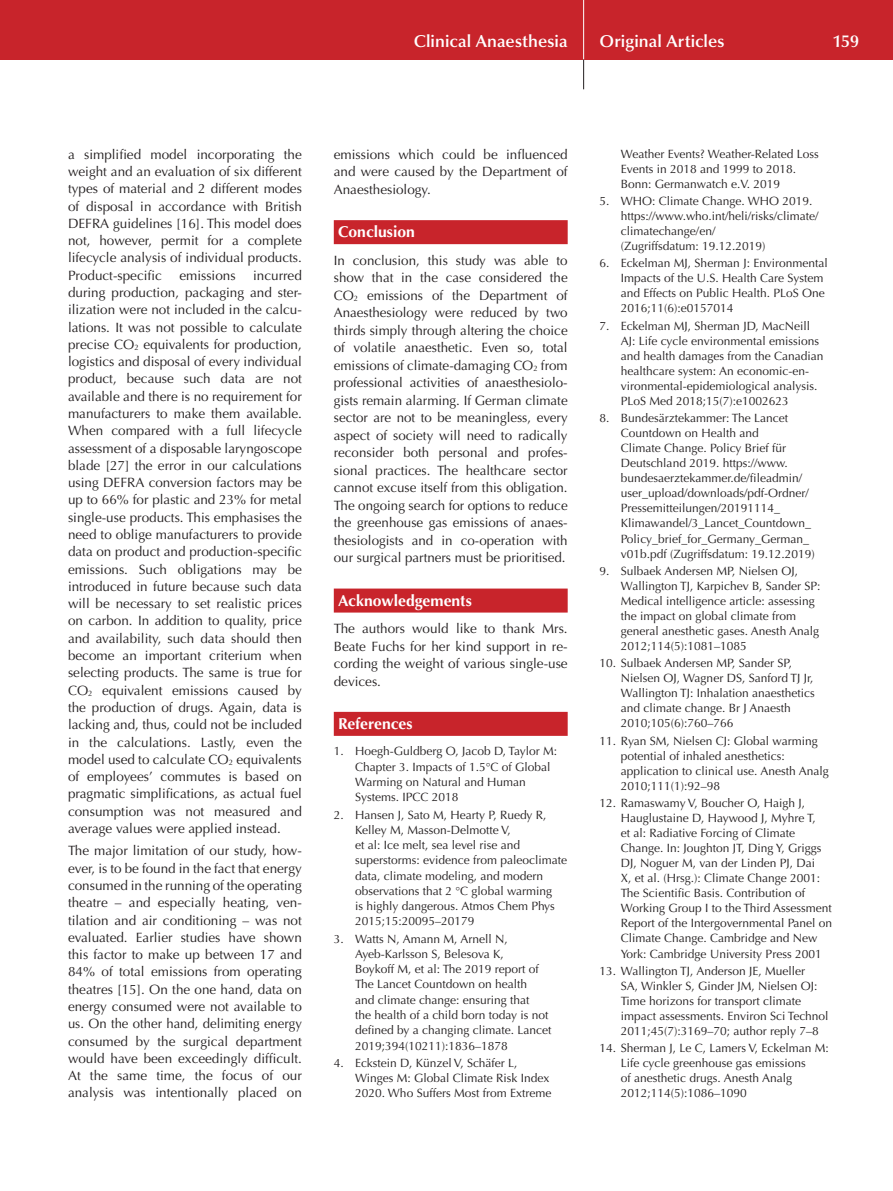
<style>
.page{position:relative;width:893px;height:1191px;background:#fff}
.page>*{position:absolute;margin:0;border:0;box-sizing:border-box;transform-origin:0 0}
.t1{font:600 17.25px "Optima";color:#fff}
.t2{font:700 15.75px "Optima";color:#fff}
.t3{font:13.5px/17.2px "Optima";color:#231f20;text-align:justify}
.t4{font:12px/15px "Optima";color:#231f20}
</style>
<div class="page">
<div style="left:0;top:0;width:893px;height:60px;background:#c8242b"></div>
<hr style="left:583px;top:0;width:1px;height:60px;background:#fff">
<svg style="left:583px;top:60px;width:1px;height:29px"></svg>
<div style="left:334px;top:220px;width:234px;height:24px;background:#c8242b"></div>
<div style="left:334px;top:588px;width:234px;height:24px;background:#c8242b"></div>
<div style="left:334px;top:712px;width:234px;height:24px;background:#c8242b"></div>
<p class="t1" style="left:414px;top:31px;width:155px">Clinical Anaesthesia</p>
<p class="t1" style="left:600px;top:31px;width:126px">Original Articles</p>
<p class="t1" style="left:833px;top:31px;width:28px">159</p>
<p class="t3" style="left:68px;top:146px;width:235px">a simplified model incorporating the weight and an evaluation of six different types of material and 2 different modes of disposal in accordance with British DEFRA guidelines [16]. This model does not, however, permit for a complete lifecycle analysis of individual products.<br>Product-specific</p>
<p class="t3" style="left:68px;top:267px;width:235px;text-indent:185px">incurred during production, packaging and ster&shy;ilization were not included in the calcu&shy;lations. It was not possible to calculate precise CO<sub>2</sub> equivalents for production, logistics and disposal of every individual product, because such data are not available and there is no requirement for manufacturers to make them available.<br>When compared with a full lifecycle assessment of a disposable laryngoscope blade [27] the error in our calculations using DEFRA conversion factors may be up to 66% for plastic and 23% for metal single-use products. This emphasises the need to oblige manufacturers to provide data on product and production-specific emissions. Such obligations may be introduced in future because such data will be necessary to set realistic prices on carbon. In addition to quality, price and availability, such data should then become an important criterium when selecting products. The same is true for CO<sub>2</sub> equivalent emissions caused by the production of drugs. Again, data is lacking and, thus, could not be included in the calculations. Lastly, even the model used to calculate CO<sub>2</sub> equivalents of employees’ commutes is based on pragmatic simplifications, as actual fuel consumption was not measured and average values were applied instead.</p>
<p class="t3" style="left:68px;top:842px;width:235px">The major limitation of our study, how&shy;ever, is to be found in the fact that energy consumed in the running of the operating theatre – and especially heating, ven&shy;tilation and air conditioning – was not evaluated. Earlier studies have shown this factor to make up between 17 and 84% of total emissions from operating theatres [15]. On the one hand, data on energy consumed were not available to us. On the other hand, delimiting energy consumed by the surgical department would have been exceedingly difficult.<br>At the same time, the focus of our analysis was intentionally placed on</p>
<p class="t3" style="left:179px;top:267px;width:58px">emissions</p>
<p class="t3" style="left:334px;top:146px;width:235px">emissions which could be influenced and were caused by the Department of Anaesthesiology.</p>
<p class="t2" style="left:338px;top:223px;width:78px">Conclusion</p>
<p class="t3" style="left:334px;top:251px;width:235px">In conclusion, this study was able to show that in the case considered the CO<sub>2</sub> emissions of the Department of Anaesthesiology were reduced by two thirds simply through altering the choice of volatile anaesthetic. Even so, total emissions of climate-damaging CO<sub>2</sub> from professional activities of anaesthesiolo&shy;gists remain alarming. If German climate sector are not to be meaningless, every aspect of society will need to radically reconsider both personal and profes&shy;sional practices. The healthcare sector cannot excuse itself from this obligation.<br>The ongoing search for options to reduce the greenhouse gas emissions of anaes&shy;thesiologists and in co-operation with our surgical partners must be prioritised.</p>
<p class="t2" style="left:338px;top:591px;width:135px">Acknowledgements</p>
<p class="t3" style="left:334px;top:620px;width:235px">The authors would like to thank Mrs.<br>Beate Fuchs for her kind support in re&shy;cording the weight of various single-use devices.</p>
<p class="t2" style="left:338px;top:714px;width:76px">References</p>
<p class="t4" style="left:355px;top:744px;width:203px;text-indent:-21px">1. Hoegh-Guldberg O, Jacob D, Taylor M:<br>Chapter 3. Impacts of 1.5°C of Global<br>Warming on Natural and Human<br>Systems. IPCC 2018</p>
<p class="t4" style="left:355px;top:807px;width:214px;text-indent:-21px">2. Hansen J, Sato M, Hearty P, Ruedy R, Kelley M, Masson-Delmotte V,<br>et al: Ice melt, sea level rise and superstorms: evidence from paleoclimate data, climate modeling, and modern observations that 2 °C global warming<br>is highly dangerous. Atmos Chem Phys 2015;15:20095–20179</p>
<p class="t4" style="left:355px;top:931px;width:198px;text-indent:-21px">3. Watts N, Amann M, Arnell N,<br>Ayeb-Karlsson S, Belesova K,<br>Boykoff M, et al: The 2019 report of<br>The Lancet Countdown on health<br>and climate change: ensuring that<br>the health of a child born today is not defined by a changing climate. Lancet<br>2019;394(10211):1836–1878</p>
<p class="t4" style="left:355px;top:1055px;width:198px;text-indent:-21px">4. Eckstein D, Künzel V, Schäfer L,<br>Winges M: Global Climate Risk Index<br>2020. Who Suffers Most from Extreme</p>
<p class="t4" style="left:621px;top:146px;width:199px">Weather Events? Weather-Related Loss<br>Events in 2018 and 1999 to 2018.<br>Bonn: Germanwatch e.V. 2019</p>
<p class="t4" style="left:621px;top:193px;width:199px;text-indent:-21px">5. WHO: Climate Change. WHO 2019. https://www.who.int/heli/risks/climate/ climatechange/en/<br>(Zugriffsdatum: 19.12.2019)</p>
<p class="t4" style="left:621px;top:256px;width:209px;text-indent:-21px">6. Eckelman MJ, Sherman J: Environmental Impacts of the U.S. Health Care System and Effects on Public Health. PLoS One 2016;11(6):e0157014</p>
<p class="t4" style="left:621px;top:318px;width:204px;text-indent:-21px">7. Eckelman MJ, Sherman JD, MacNeill AJ: Life cycle environmental emissions and health damages from the Canadian healthcare system: An economic-en&shy;vironmental-epidemiological analysis.<br>PLoS Med 2018;15(7):e1002623</p>
<p class="t4" style="left:621px;top:411px;width:196px;text-indent:-21px">8. Bundesärztekammer: The Lancet Countdown on Health and<br>Climate Change. Policy Brief für Deutschland 2019. https://www. bundesaerztekammer.de/fileadmin/ user_upload/downloads/pdf-Ordner/ Pressemitteilungen/20191114_ Klimawandel/3_Lancet_Countdown_ Policy_brief_for_Germany_German_ v01b.pdf (Zugriffsdatum: 19.12.2019)</p>
<p class="t4" style="left:621px;top:563px;width:201px;text-indent:-21px">9. Sulbaek Andersen MP, Nielsen OJ, Wallington TJ, Karpichev B, Sander SP:<br>Medical intelligence article: assessing the impact on global climate from general anesthetic gases. Anesth Analg 2012;114(5):1081–1085</p>
<p class="t4" style="left:621px;top:656px;width:196px;text-indent:-21px">10. Sulbaek Andersen MP, Sander SP, Nielsen OJ, Wagner DS, Sanford TJ Jr, Wallington TJ: Inhalation anaesthetics and climate change. Br J Anaesth 2010;105(6):760–766</p>
<p class="t4" style="left:621px;top:733px;width:209px;text-indent:-21px">11. Ryan SM, Nielsen CJ: Global warming potential of inhaled anesthetics: application to clinical use. Anesth Analg 2010;111(1):92–98</p>
<p class="t4" style="left:621px;top:795px;width:213px;text-indent:-21px">12. Ramaswamy V, Boucher O, Haigh J, Hauglustaine D, Haywood J, Myhre T,<br>et al: Radiative Forcing of Climate Change. In: Joughton JT, Ding Y, Griggs DJ, Noguer M, van der Linden PJ, Dai<br>X, et al. (Hrsg.): Climate Change 2001:<br>The Scientific Basis. Contribution of Working Group I to the Third Assessment Report of the Intergovernmental Panel on Climate Change. Cambridge and New York: Cambridge University Press 2001</p>
<p class="t4" style="left:621px;top:963px;width:209px;text-indent:-21px">13. Wallington TJ, Anderson JE, Mueller<br>SA, Winkler S, Ginder JM, Nielsen OJ:<br>Time horizons for transport climate impact assessments. Environ Sci Technol 2011;45(7):3169–70; author reply 7–8</p>
<p class="t4" style="left:621px;top:1040px;width:209px;text-indent:-21px">14. Sherman J, Le C, Lamers V, Eckelman M:<br>Life cycle greenhouse gas emissions<br>of anesthetic drugs. Anesth Analg 2012;114(5):1086–1090</p>
</div>
